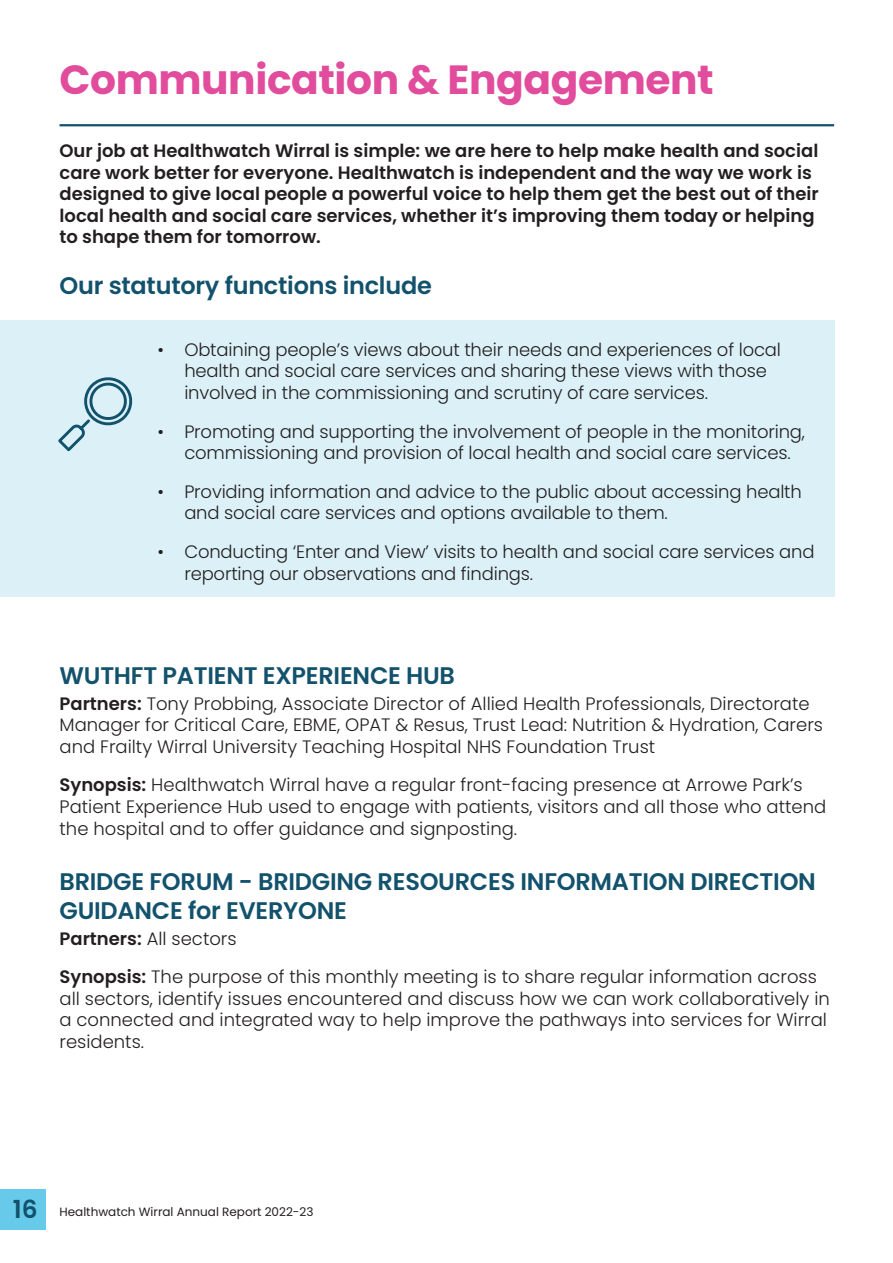
<style>
.page{position:relative;width:893px;height:1263px;background:#fff}
.page>*{position:absolute;margin:0;border:0;box-sizing:border-box;transform-origin:0 0}
.t1{font:700 40.8px "Poppins";letter-spacing:-.01em;color:#e14c9c}
.t2{font:600 24px/28.8px "Poppins";letter-spacing:-.01em;color:#13526c}
.t3{font:300 18px/21.6px "Poppins";color:#231f20}
.t4{font:600 18px/21.6px "Poppins";color:#231f20}
.t5{font:12px "Poppins";color:#231f20}
.s1{font-weight:600}
.s2{font-weight:600;font-size:24.9px;color:#13526c}
</style>
<div class="page">
<div style="left:0;top:1189px;width:45px;height:40px;background:#68caea"></div>
<hr style="left:60px;top:124px;width:774px;height:2px;background:#13526c">
<div style="left:0;top:320px;width:834px;height:277px;background:#dbf1f7"></div>
<svg style="left:58px;top:377px;width:75px;height:75px"></svg>
<h1 class="t1" style="left:60px;top:56px;width:656px">Communication &amp; Engagement</h1>
<p class="t4" style="left:60px;top:140px;width:761px">Our job at Healthwatch Wirral is simple: we are here to help make health and social care work better for everyone. Healthwatch is independent and the way we work is designed to give local people a powerful voice to help them get the best out of their local health and social care services, whether it’s improving them today or helping to shape them for tomorrow.</p>
<h2 class="t2" style="left:60px;top:271px;width:374px">Our statutory functions include</h2>
<p class="t3" style="left:184px;top:339px;width:598px;text-indent:-27px">• Obtaining people’s views about their needs and experiences of local health and social care services and sharing these views with those involved in the commissioning and scrutiny of care services.</p>
<p class="t3" style="left:184px;top:421px;width:622px;text-indent:-27px">• Promoting and supporting the involvement of people in the monitoring, commissioning and provision of local health and social care services.</p>
<p class="t3" style="left:184px;top:481px;width:619px;text-indent:-27px">• Providing information and advice to the public about accessing health and social care services and options available to them.</p>
<p class="t3" style="left:184px;top:541px;width:632px;text-indent:-27px">• Conducting ‘Enter and View’ visits to health and social care services and reporting our observations and findings.</p>
<h2 class="t2" style="left:60px;top:661px;width:397px">WUTHFT PATIENT EXPERIENCE HUB</h2>
<p class="t3" style="left:60px;top:693px;width:765px"><span class="s1">Partners:</span> Tony Probbing, Associate Director of Allied Health Professionals, Directorate<br>Manager for Critical Care, EBME, OPAT &amp; Resus, Trust Lead: Nutrition &amp; Hydration, Carers and Frailty Wirral University Teaching Hospital NHS Foundation Trust</p>
<p class="t3" style="left:60px;top:774px;width:768px"><span class="s1">Synopsis:</span> Healthwatch Wirral have a regular front-facing presence at Arrowe Park’s<br>Patient Experience Hub used to engage with patients, visitors and all those who attend the hospital and to offer guidance and signposting.</p>
<h2 class="t2" style="left:60px;top:867px;width:758px">BRIDGE FORUM - BRIDGING RESOURCES INFORMATION DIRECTION<br>GUIDANCE for EVERYONE</h2>
<p class="t3" style="left:60px;top:919px;width:759px;line-height:38.5px"><span class="s1">Partners:</span> All sectors<br><span class="s1">Synopsis:</span> The purpose of this monthly meeting is to share regular information across</p>
<p class="t3" style="left:60px;top:988px;width:772px">all sectors, identify issues encountered and discuss how we can work collaboratively in a connected and integrated way to help improve the pathways into services for Wirral residents.</p>
<p class="t5" style="left:13px;top:1205px;width:302px"><span class="s2">16</span> Healthwatch Wirral Annual Report 2022-23</p>
</div>
